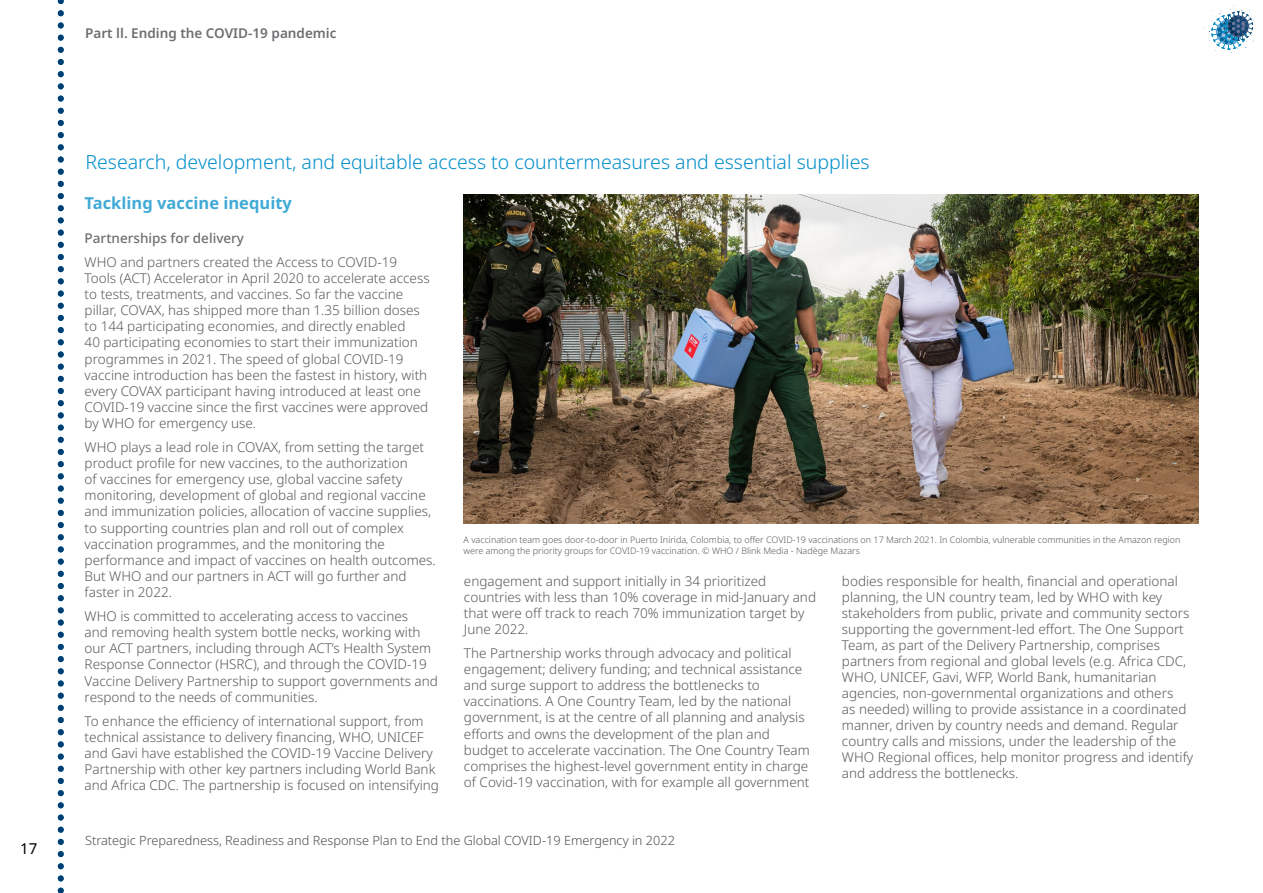
<style>
.page{position:relative;width:1263px;height:893px;background:#fff}
.page>*{position:absolute;margin:0;border:0;box-sizing:border-box;transform-origin:0 0}
.t1{font:300 19.5px "Noto Sans";color:#008dc9}
.t2{font:700 16.5px "Noto Sans";color:#40aad6}
.t3{font:15px "Noto Sans";color:#000}
.t4{font:300 13.5px/16px "Noto Sans";color:#58595b}
.t5{font:600 13.5px "Noto Sans";color:#6d6e71}
.t6{font:500 13.5px "Noto Sans";color:#6d6e71}
.t7{font:300 12.75px "Noto Sans";color:#4d4d4d}
.t8{font:300 9px/10.8px "Noto Sans";color:#58595b}
</style>
<div class="page">
<img style="left:463px;top:194px;width:735px;height:330px">
<svg style="left:1204px;top:6px;width:50px;height:47px"></svg>
<svg style="left:58px;top:0;width:6px;height:893px"></svg>
<p class="t3" style="left:20px;top:838px;width:19px">17</p>
<p class="t5" style="left:85px;top:23px;width:253px">Part ll. Ending the COVID-19 pandemic</p>
<h1 class="t1" style="left:85px;top:149px;width:786px">Research, development, and equitable access to countermeasures and essential supplies</h1>
<p class="t2" style="left:85px;top:192px;width:209px">Tackling vaccine inequity</p>
<p class="t6" style="left:85px;top:228px;width:161px">Partnerships for delivery</p>
<p class="t4" style="left:85px;top:255px;width:347px">WHO and partners created the Access to COVID-19<br>Tools (ACT) Accelerator in April 2020 to accelerate access to tests, treatments, and vaccines. So far the vaccine pillar, COVAX, has shipped more than 1.35 billion doses to 144 participating economies, and directly enabled<br>40 participating economies to start their immunization programmes in 2021. The speed of global COVID-19 vaccine introduction has been the fastest in history, with every COVAX participant having introduced at least one COVID-19 vaccine since the first vaccines were approved by WHO for emergency use.</p>
<p class="t4" style="left:85px;top:440px;width:353px">WHO plays a lead role in COVAX, from setting the target product profile for new vaccines, to the authorization<br>of vaccines for emergency use, global vaccine safety monitoring, development of global and regional vaccine and immunization policies, allocation of vaccine supplies, to supporting countries plan and roll out of complex vaccination programmes, and the monitoring the performance and impact of vaccines on health outcomes.<br>But WHO and our partners in ACT will go further and faster in 2022.</p>
<p class="t4" style="left:85px;top:609px;width:355px">WHO is committed to accelerating access to vaccines<br>and removing health system bottle necks, working with our ACT partners, including through ACT’s Health System Response Connector (HSRC), and through the COVID-19<br>Vaccine Delivery Partnership to support governments and respond to the needs of communities.</p>
<p class="t4" style="left:85px;top:713px;width:356px">To enhance the efficiency of international support, from technical assistance to delivery financing, WHO, UNICEF and Gavi have established the COVID-19 Vaccine Delivery Partnership with other key partners including World Bank and Africa CDC. The partnership is focused on intensifying</p>
<p class="t8" style="left:463px;top:534px;width:719px">A vaccination team goes door-to-door in Puerto Inirida, Colombia, to offer COVID-19 vaccinations on 17 March 2021. In Colombia, vulnerable communities in the Amazon region were among the priority groups for COVID-19 vaccination. © WHO / Blink Media - Nadège Mazars</p>
<p class="t4" style="left:464px;top:573px;width:354px">engagement and support initially in 34 prioritized countries with less than 10% coverage in mid-January and that were off track to reach 70% immunization target by June 2022.</p>
<p class="t4" style="left:464px;top:646px;width:347px">The Partnership works through advocacy and political engagement; delivery funding; and technical assistance and surge support to address the bottlenecks to vaccinations. A One Country Team, led by the national government, is at the centre of all planning and analysis efforts and owns the development of the plan and budget to accelerate vaccination. The One Country Team comprises the highest-level government entity in charge of Covid-19 vaccination, with for example all government</p>
<p class="t4" style="left:842px;top:573px;width:353px">bodies responsible for health, financial and operational planning, the UN country team, led by WHO with key stakeholders from public, private and community sectors supporting the government-led effort. The One Support Team, as part of the Delivery Partnership, comprises partners from regional and global levels (e.g. Africa CDC, WHO, UNICEF, Gavi, WFP, World Bank, humanitarian agencies, non-governmental organizations and others<br>as needed) willing to provide assistance in a coordinated manner, driven by country needs and demand. Regular country calls and missions, under the leadership of the WHO Regional offices, help monitor progress and identify and address the bottlenecks.</p>
<p class="t7" style="left:85px;top:831px;width:591px">Strategic Preparedness, Readiness and Response Plan to End the Global COVID-19 Emergency in 2022</p>
</div>
